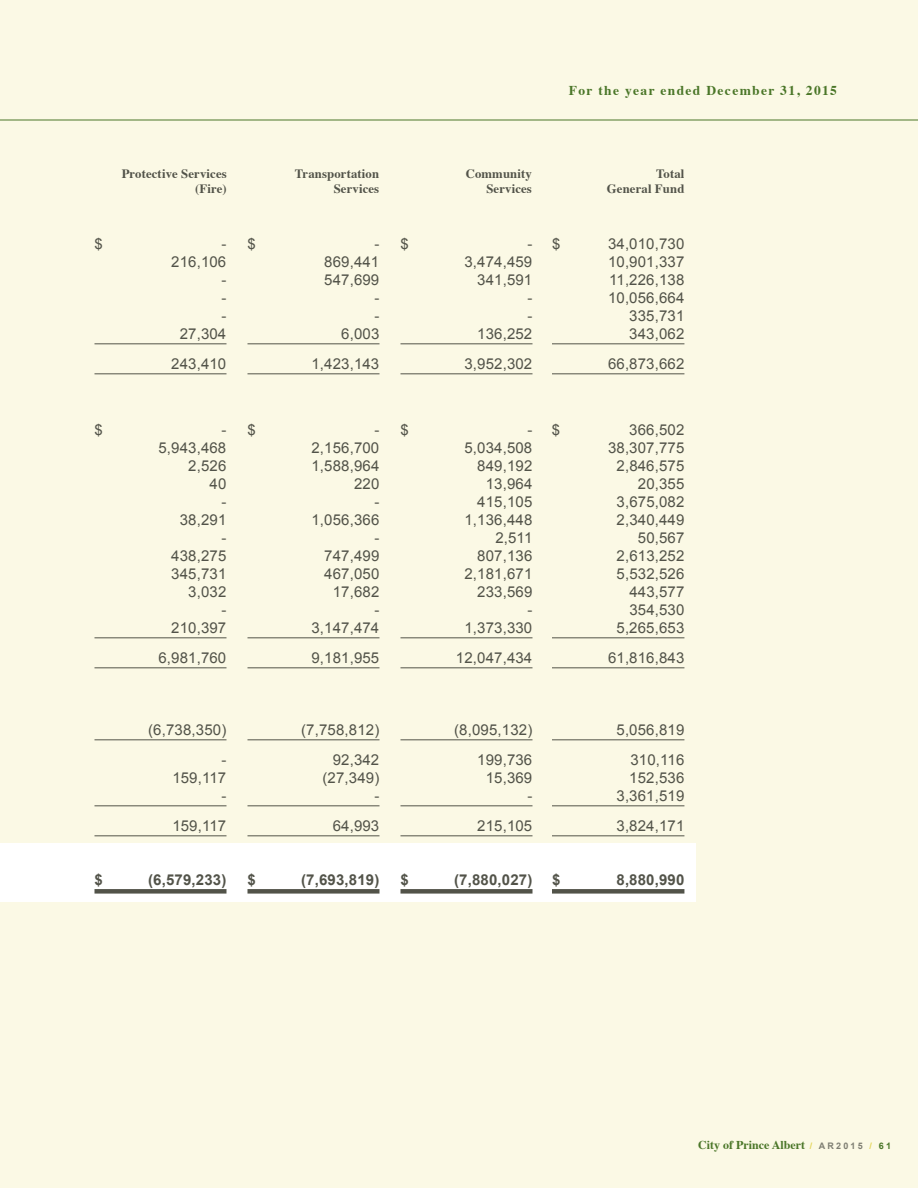
<style>
.page{position:relative;width:918px;height:1188px;background:#fbf9e5}
.page>*{position:absolute;margin:0;border:0;box-sizing:border-box;transform-origin:0 0}
.t1{font:15px "Arial";letter-spacing:.01em;color:#525349}
.t2{font:700 15px "Arial";letter-spacing:.01em;color:#525349}
.t3{font:700 13.5px "Times";letter-spacing:.1em;color:#4a7628}
.t4{font:700 12.75px/15px "Times";letter-spacing:.01em;color:#525349;text-align:right}
.t5{font:700 12px "Times";color:#4a7628}
.s1{font-family:"Arial";font-size:9px;color:#e3d454}
.s2{font-family:"Arial";font-size:9px;color:#7f7f73}
.s3{font-family:"Arial";font-size:9px}
</style>
<div class="page">
<div style="left:0;top:844px;width:696px;height:58px;background:#fff"></div>
<hr style="left:94px;top:343px;width:132px;height:1px;background:#525349">
<hr style="left:248px;top:343px;width:132px;height:1px;background:#525349">
<hr style="left:400px;top:343px;width:132px;height:1px;background:#525349">
<hr style="left:552px;top:343px;width:132px;height:1px;background:#525349">
<hr style="left:94px;top:373px;width:132px;height:1px;background:#525349">
<hr style="left:248px;top:373px;width:132px;height:1px;background:#525349">
<hr style="left:400px;top:373px;width:132px;height:1px;background:#525349">
<hr style="left:552px;top:373px;width:132px;height:1px;background:#525349">
<hr style="left:94px;top:637px;width:132px;height:1px;background:#525349">
<hr style="left:248px;top:637px;width:132px;height:1px;background:#525349">
<hr style="left:400px;top:637px;width:132px;height:1px;background:#525349">
<hr style="left:552px;top:637px;width:132px;height:1px;background:#525349">
<hr style="left:94px;top:667px;width:132px;height:1px;background:#525349">
<hr style="left:248px;top:667px;width:132px;height:1px;background:#525349">
<hr style="left:400px;top:667px;width:132px;height:1px;background:#525349">
<hr style="left:552px;top:667px;width:132px;height:1px;background:#525349">
<hr style="left:94px;top:739px;width:132px;height:1px;background:#525349">
<hr style="left:248px;top:739px;width:132px;height:1px;background:#525349">
<hr style="left:400px;top:739px;width:132px;height:1px;background:#525349">
<hr style="left:552px;top:739px;width:132px;height:1px;background:#525349">
<hr style="left:94px;top:805px;width:132px;height:1px;background:#525349">
<hr style="left:248px;top:805px;width:132px;height:1px;background:#525349">
<hr style="left:400px;top:805px;width:132px;height:1px;background:#525349">
<hr style="left:552px;top:805px;width:132px;height:1px;background:#525349">
<hr style="left:94px;top:835px;width:132px;height:1px;background:#525349">
<hr style="left:248px;top:835px;width:132px;height:1px;background:#525349">
<hr style="left:400px;top:835px;width:132px;height:1px;background:#525349">
<hr style="left:552px;top:835px;width:132px;height:1px;background:#525349">
<div style="left:94px;top:889px;width:132px;height:5px;background:#525349"></div>
<div style="left:248px;top:889px;width:132px;height:5px;background:#525349"></div>
<div style="left:400px;top:889px;width:132px;height:5px;background:#525349"></div>
<div style="left:552px;top:889px;width:132px;height:5px;background:#525349"></div>
<hr style="left:0;top:120px;width:918px;height:1px;background:#4a7628">
<p class="t3" style="left:569px;top:77px;width:270px">For the year ended December 31, 2015</p>
<p class="t4" style="left:122px;top:165px;width:107px">Protective Services (Fire)</p>
<p class="t4" style="left:295px;top:165px;width:86px">Transportation<br>Services</p>
<p class="t4" style="left:466px;top:165px;width:68px">Community<br>Services</p>
<p class="t4" style="left:607px;top:165px;width:79px">Total<br>General Fund</p>
<p class="t1" style="left:94px;top:234px;width:10px">$</p>
<p class="t1" style="left:221px;top:234px;width:36px">- $</p>
<p class="t1" style="left:374px;top:234px;width:36px">- $</p>
<p class="t1" style="left:527px;top:234px;width:34px">- $</p>
<p class="t1" style="left:608px;top:234px;width:78px">34,010,730</p>
<p class="t1" style="left:171px;top:252px;width:57px">216,106</p>
<p class="t1" style="left:324px;top:252px;width:57px">869,441</p>
<p class="t1" style="left:464px;top:252px;width:69px">3,474,459</p>
<p class="t1" style="left:608px;top:252px;width:78px">10,901,337</p>
<p class="t1" style="left:221px;top:270px;width:6px">-</p>
<p class="t1" style="left:324px;top:270px;width:57px">547,699</p>
<p class="t1" style="left:477px;top:270px;width:57px">341,591</p>
<p class="t1" style="left:609px;top:270px;width:77px">11,226,138</p>
<p class="t1" style="left:221px;top:288px;width:6px">-</p>
<p class="t1" style="left:374px;top:288px;width:6px">-</p>
<p class="t1" style="left:527px;top:288px;width:6px">-</p>
<p class="t1" style="left:608px;top:288px;width:78px">10,056,664</p>
<p class="t1" style="left:221px;top:306px;width:6px">-</p>
<p class="t1" style="left:374px;top:306px;width:6px">-</p>
<p class="t1" style="left:527px;top:306px;width:6px">-</p>
<p class="t1" style="left:629px;top:306px;width:57px">335,731</p>
<p class="t1" style="left:180px;top:324px;width:48px">27,304</p>
<p class="t1" style="left:341px;top:324px;width:40px">6,003</p>
<p class="t1" style="left:477px;top:324px;width:57px">136,252</p>
<p class="t1" style="left:629px;top:324px;width:57px">343,062</p>
<p class="t1" style="left:171px;top:354px;width:57px">243,410</p>
<p class="t1" style="left:311px;top:354px;width:69px">1,423,143</p>
<p class="t1" style="left:464px;top:354px;width:69px">3,952,302</p>
<p class="t1" style="left:608px;top:354px;width:78px">66,873,662</p>
<p class="t1" style="left:94px;top:420px;width:10px">$</p>
<p class="t1" style="left:221px;top:420px;width:36px">- $</p>
<p class="t1" style="left:374px;top:420px;width:36px">- $</p>
<p class="t1" style="left:527px;top:420px;width:34px">- $</p>
<p class="t1" style="left:629px;top:420px;width:57px">366,502</p>
<p class="t1" style="left:158px;top:438px;width:69px">5,943,468</p>
<p class="t1" style="left:311px;top:438px;width:69px">2,156,700</p>
<p class="t1" style="left:464px;top:438px;width:69px">5,034,508</p>
<p class="t1" style="left:608px;top:438px;width:78px">38,307,775</p>
<p class="t1" style="left:188px;top:456px;width:40px">2,526</p>
<p class="t1" style="left:311px;top:456px;width:69px">1,588,964</p>
<p class="t1" style="left:477px;top:456px;width:57px">849,192</p>
<p class="t1" style="left:617px;top:456px;width:69px">2,846,575</p>
<p class="t1" style="left:210px;top:474px;width:18px">40</p>
<p class="t1" style="left:354px;top:474px;width:27px">220</p>
<p class="t1" style="left:486px;top:474px;width:48px">13,964</p>
<p class="t1" style="left:638px;top:474px;width:48px">20,355</p>
<p class="t1" style="left:221px;top:492px;width:6px">-</p>
<p class="t1" style="left:374px;top:492px;width:6px">-</p>
<p class="t1" style="left:477px;top:492px;width:57px">415,105</p>
<p class="t1" style="left:617px;top:492px;width:69px">3,675,082</p>
<p class="t1" style="left:180px;top:510px;width:48px">38,291</p>
<p class="t1" style="left:311px;top:510px;width:69px">1,056,366</p>
<p class="t1" style="left:464px;top:510px;width:69px">1,136,448</p>
<p class="t1" style="left:617px;top:510px;width:69px">2,340,449</p>
<p class="t1" style="left:221px;top:528px;width:6px">-</p>
<p class="t1" style="left:374px;top:528px;width:6px">-</p>
<p class="t1" style="left:495px;top:528px;width:39px">2,511</p>
<p class="t1" style="left:638px;top:528px;width:48px">50,567</p>
<p class="t1" style="left:171px;top:546px;width:57px">438,275</p>
<p class="t1" style="left:324px;top:546px;width:57px">747,499</p>
<p class="t1" style="left:477px;top:546px;width:57px">807,136</p>
<p class="t1" style="left:617px;top:546px;width:69px">2,613,252</p>
<p class="t1" style="left:171px;top:564px;width:57px">345,731</p>
<p class="t1" style="left:324px;top:564px;width:57px">467,050</p>
<p class="t1" style="left:464px;top:564px;width:69px">2,181,671</p>
<p class="t1" style="left:617px;top:564px;width:69px">5,532,526</p>
<p class="t1" style="left:188px;top:582px;width:40px">3,032</p>
<p class="t1" style="left:333px;top:582px;width:48px">17,682</p>
<p class="t1" style="left:477px;top:582px;width:57px">233,569</p>
<p class="t1" style="left:629px;top:582px;width:57px">443,577</p>
<p class="t1" style="left:221px;top:600px;width:6px">-</p>
<p class="t1" style="left:374px;top:600px;width:6px">-</p>
<p class="t1" style="left:527px;top:600px;width:6px">-</p>
<p class="t1" style="left:629px;top:600px;width:57px">354,530</p>
<p class="t1" style="left:171px;top:618px;width:57px">210,397</p>
<p class="t1" style="left:311px;top:618px;width:69px">3,147,474</p>
<p class="t1" style="left:464px;top:618px;width:69px">1,373,330</p>
<p class="t1" style="left:617px;top:618px;width:69px">5,265,653</p>
<p class="t1" style="left:158px;top:648px;width:69px">6,981,760</p>
<p class="t1" style="left:311px;top:648px;width:69px">9,181,955</p>
<p class="t1" style="left:456px;top:648px;width:78px">12,047,434</p>
<p class="t1" style="left:608px;top:648px;width:78px">61,816,843</p>
<p class="t1" style="left:148px;top:720px;width:80px">(6,738,350)</p>
<p class="t1" style="left:301px;top:720px;width:80px">(7,758,812)</p>
<p class="t1" style="left:454px;top:720px;width:80px">(8,095,132)</p>
<p class="t1" style="left:617px;top:720px;width:69px">5,056,819</p>
<p class="t1" style="left:221px;top:750px;width:6px">-</p>
<p class="t1" style="left:333px;top:750px;width:48px">92,342</p>
<p class="t1" style="left:477px;top:750px;width:57px">199,736</p>
<p class="t1" style="left:630px;top:750px;width:55px">310,116</p>
<p class="t1" style="left:172px;top:768px;width:55px">159,117</p>
<p class="t1" style="left:322px;top:768px;width:58px">(27,349)</p>
<p class="t1" style="left:486px;top:768px;width:48px">15,369</p>
<p class="t1" style="left:629px;top:768px;width:57px">152,536</p>
<p class="t1" style="left:221px;top:786px;width:6px">-</p>
<p class="t1" style="left:374px;top:786px;width:6px">-</p>
<p class="t1" style="left:527px;top:786px;width:6px">-</p>
<p class="t1" style="left:617px;top:786px;width:69px">3,361,519</p>
<p class="t1" style="left:172px;top:816px;width:55px">159,117</p>
<p class="t1" style="left:333px;top:816px;width:48px">64,993</p>
<p class="t1" style="left:477px;top:816px;width:57px">215,105</p>
<p class="t1" style="left:617px;top:816px;width:69px">3,824,171</p>
<p class="t2" style="left:94px;top:870px;width:10px">$</p>
<p class="t2" style="left:148px;top:870px;width:80px">(6,579,233)</p>
<p class="t2" style="left:248px;top:870px;width:10px">$</p>
<p class="t2" style="left:301px;top:870px;width:80px">(7,693,819)</p>
<p class="t2" style="left:400px;top:870px;width:10px">$</p>
<p class="t2" style="left:454px;top:870px;width:80px">(7,880,027)</p>
<p class="t2" style="left:552px;top:870px;width:10px">$</p>
<p class="t2" style="left:617px;top:870px;width:69px">8,880,990</p>
<p class="t5" style="left:698px;top:1134px;width:194px">City of Prince Albert <span class="s1">/</span> <span class="s2">A R 2 0 1 5</span> <span class="s1">/</span> <span class="s3">6 1</span></p>
</div>
